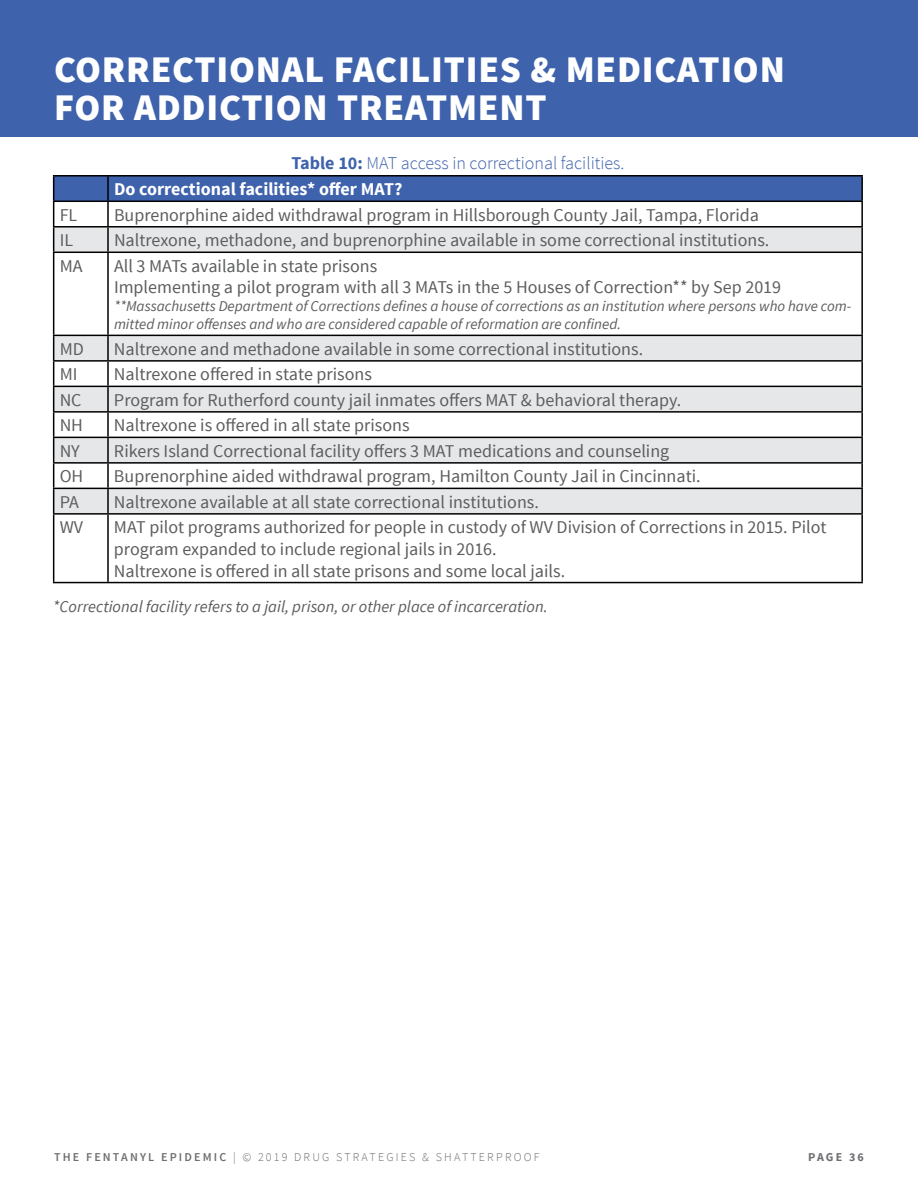
<style>
.page{position:relative;width:918px;height:1188px;background:#fff}
.page>*{position:absolute;margin:0;border:0;box-sizing:border-box;transform-origin:0 0}
.t1{font:900 37.5px/37.5px "Source Sans Pro";letter-spacing:.02em;color:#fff}
.t2{font:18px/21.6px "Source Sans Pro";color:#5c5d5f}
.t3{font:300 18px/26.2px "Source Sans Pro";color:#3e62ac}
.t4{font:italic 16.5px "Source Sans Pro";color:#5c5d5f}
.t5{font:italic 15px/18px "Source Sans Pro";color:#5c5d5f}
.t6{font:300 12px "Source Sans Pro";letter-spacing:.18em;color:#6d6e71}
.t7{font:700 12px "Source Sans Pro";letter-spacing:.175em;color:#6d6e71}
.s1{font-weight:700}
.s2{font-weight:700;color:#fff}
.s3{font-weight:600}
</style>
<div class="page">
<svg style="left:54px;top:253px;width:807px;height:260px"></svg>
<hr style="left:53px;top:175px;width:55px;height:2px;background:#000">
<hr style="left:108px;top:175px;width:755px;height:2px;background:#000">
<hr style="left:861px;top:177px;width:2px;height:24px;background:#000">
<hr style="left:108px;top:201px;width:755px;height:1px;background:#000">
<hr style="left:861px;top:202px;width:2px;height:24px;background:#000">
<svg style="left:53px;top:176px;width:809px;height:76px"></svg>
<hr style="left:108px;top:226px;width:755px;height:2px;background:#000">
<hr style="left:107px;top:228px;width:2px;height:24px;background:#000">
<hr style="left:861px;top:228px;width:2px;height:24px;background:#000">
<hr style="left:53px;top:252px;width:55px;height:1px;background:#000">
<hr style="left:53px;top:253px;width:1px;height:82px;background:#000">
<hr style="left:108px;top:252px;width:755px;height:1px;background:#000">
<hr style="left:107px;top:253px;width:2px;height:82px;background:#000">
<hr style="left:861px;top:253px;width:2px;height:82px;background:#000">
<hr style="left:53px;top:335px;width:55px;height:1px;background:#000">
<hr style="left:108px;top:335px;width:755px;height:1px;background:#000">
<hr style="left:107px;top:336px;width:2px;height:24px;background:#000">
<hr style="left:861px;top:336px;width:2px;height:24px;background:#000">
<hr style="left:53px;top:360px;width:55px;height:2px;background:#000">
<hr style="left:108px;top:360px;width:755px;height:2px;background:#000">
<hr style="left:107px;top:362px;width:2px;height:24px;background:#000">
<hr style="left:861px;top:362px;width:2px;height:24px;background:#000">
<hr style="left:53px;top:386px;width:55px;height:1px;background:#000">
<hr style="left:108px;top:386px;width:755px;height:1px;background:#000">
<hr style="left:107px;top:387px;width:2px;height:24px;background:#000">
<hr style="left:861px;top:387px;width:2px;height:24px;background:#000">
<hr style="left:53px;top:411px;width:55px;height:2px;background:#000">
<hr style="left:108px;top:411px;width:755px;height:2px;background:#000">
<hr style="left:107px;top:413px;width:2px;height:24px;background:#000">
<hr style="left:861px;top:413px;width:2px;height:24px;background:#000">
<hr style="left:53px;top:437px;width:55px;height:1px;background:#000">
<hr style="left:108px;top:437px;width:755px;height:1px;background:#000">
<hr style="left:107px;top:438px;width:2px;height:24px;background:#000">
<hr style="left:861px;top:438px;width:2px;height:24px;background:#000">
<hr style="left:53px;top:462px;width:55px;height:2px;background:#000">
<hr style="left:108px;top:462px;width:755px;height:2px;background:#000">
<hr style="left:107px;top:464px;width:2px;height:24px;background:#000">
<hr style="left:861px;top:464px;width:2px;height:24px;background:#000">
<hr style="left:53px;top:488px;width:55px;height:1px;background:#000">
<svg style="left:53px;top:336px;width:1px;height:177px"></svg>
<hr style="left:108px;top:488px;width:755px;height:1px;background:#000">
<hr style="left:107px;top:489px;width:2px;height:24px;background:#000">
<hr style="left:861px;top:489px;width:2px;height:24px;background:#000">
<hr style="left:53px;top:513px;width:55px;height:2px;background:#000">
<hr style="left:53px;top:515px;width:1px;height:67px;background:#000">
<hr style="left:108px;top:513px;width:755px;height:2px;background:#000">
<hr style="left:107px;top:515px;width:2px;height:67px;background:#000">
<hr style="left:861px;top:515px;width:2px;height:67px;background:#000">
<hr style="left:53px;top:582px;width:55px;height:1px;background:#000">
<hr style="left:108px;top:582px;width:755px;height:1px;background:#000">
<div style="left:0;top:0;width:918px;height:137px;background:#3e62ac"></div>
<h1 class="t1" style="left:54px;top:53px;width:732px">CORRECTIONAL FACILITIES &amp; MEDICATION<br>FOR ADDICTION TREATMENT</h1>
<p class="t3" style="left:114px;top:150px;width:512px;text-indent:177px"><span class="s1">Table 10:</span> MAT access in correctional facilities.<br><span class="s2">Do correctional facilities* offer MAT?</span></p>
<p class="t2" style="left:60px;top:204px;width:19px">FL</p>
<p class="t2" style="left:114px;top:204px;width:646px">Buprenorphine aided withdrawal program in Hillsborough County Jail, Tampa, Florida</p>
<p class="t2" style="left:60px;top:230px;width:15px">IL</p>
<p class="t2" style="left:114px;top:230px;width:657px">Naltrexone, methadone, and buprenorphine available in some correctional institutions.</p>
<p class="t2" style="left:60px;top:255px;width:24px">MA</p>
<p class="t2" style="left:114px;top:255px;width:669px">All 3 MATs available in state prisons<br>Implementing a pilot program with all 3 MATs in the 5 Houses of Correction** by Sep 2019</p>
<p class="t5" style="left:114px;top:297px;width:739px">**Massachusetts Department of Corrections defines a house of corrections as an institution where persons who have com&shy;mitted minor offenses and who are considered capable of reformation are confined.</p>
<p class="t2" style="left:60px;top:338px;width:26px">MD</p>
<p class="t2" style="left:114px;top:338px;width:531px">Naltrexone and methadone available in some correctional institutions.</p>
<p class="t2" style="left:60px;top:364px;width:19px">MI</p>
<p class="t2" style="left:114px;top:364px;width:259px">Naltrexone offered in state prisons</p>
<p class="t2" style="left:60px;top:389px;width:23px">NC</p>
<p class="t2" style="left:114px;top:389px;width:569px">Program for Rutherford county jail inmates offers MAT &amp; behavioral therapy.</p>
<p class="t2" style="left:60px;top:415px;width:25px">NH</p>
<p class="t2" style="left:114px;top:415px;width:297px">Naltrexone is offered in all state prisons</p>
<p class="t2" style="left:60px;top:440px;width:22px">NY</p>
<p class="t2" style="left:114px;top:440px;width:557px">Rikers Island Correctional facility offers 3 MAT medications and counseling</p>
<p class="t2" style="left:60px;top:466px;width:25px">OH</p>
<p class="t2" style="left:114px;top:466px;width:588px">Buprenorphine aided withdrawal program, Hamilton County Jail in Cincinnati.</p>
<p class="t2" style="left:60px;top:491px;width:21px">PA</p>
<p class="t2" style="left:114px;top:491px;width:426px">Naltrexone available at all state correctional institutions.</p>
<p class="t2" style="left:60px;top:517px;width:25px">WV</p>
<p class="t2" style="left:114px;top:517px;width:714px">MAT pilot programs authorized for people in custody of WV Division of Corrections in 2015. Pilot program expanded to include regional jails in 2016.<br>Naltrexone is offered in all state prisons and some local jails.</p>
<p class="t4" style="left:53px;top:596px;width:496px">*Correctional facility refers to a jail, prison, or other place of incarceration.</p>
<p class="t6" style="left:54px;top:1150px;width:487px"><span class="s3">THE FENTANYL EPIDEMIC</span> | © 2019 DRUG STRATEGIES &amp; SHATTERPROOF</p>
<p class="t7" style="left:808px;top:1149px;width:57px">PAGE 36</p>
</div>
